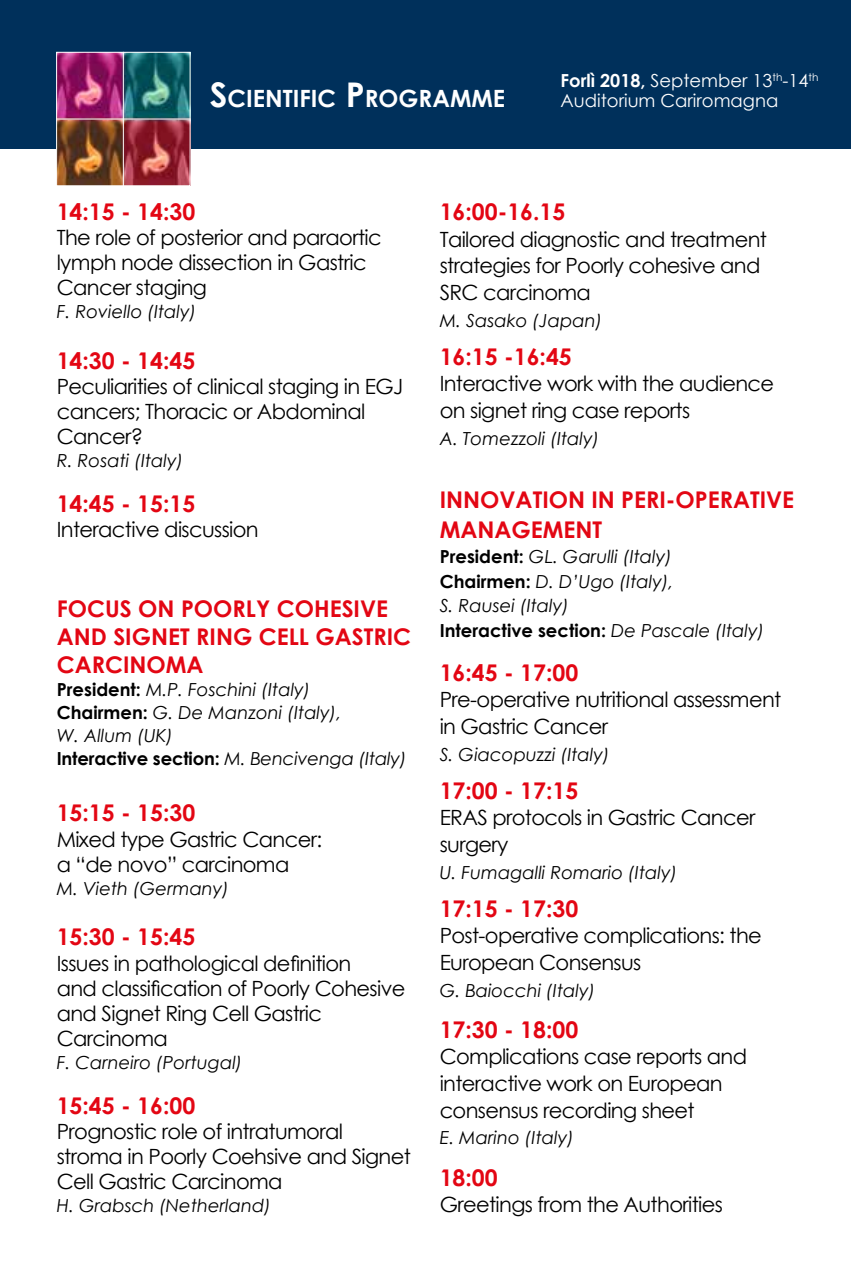
<style>
.page{position:relative;width:851px;height:1276px;background:#fff}
.page>*{position:absolute;margin:0;border:0;box-sizing:border-box;transform-origin:0 0}
.t1{font:700 23.8px "Century Gothic";color:#fff}
.t2{font:700 23px/28px "Century Gothic";color:#e30613}
.t3{font:21px/25px "Century Gothic";letter-spacing:-.03em;color:#000}
.t4{font:italic 18px/23px "Century Gothic";color:#000}
.t5{font:18px "Century Gothic";color:#fff}
.s1{font-weight:700}
.s2{font-size:34px}
.s3{font-weight:700;font-style:normal}
</style>
<div class="page">
<hr style="left:850px;top:0;width:1px;height:148px;background:#00305b">
<div style="left:0;top:0;width:850px;height:148px;background:#00305b"></div>
<img style="left:58px;top:54px;width:130px;height:130px">
<div style="left:56px;top:52px;width:134px;height:134px;border:1px solid #fff"></div>
<hr style="left:56px;top:118px;width:134px;height:1px;background:#fff">
<hr style="left:123px;top:52px;width:1px;height:134px;background:#fff">
<p class="t5" style="left:560px;top:68px;width:259px"><span class="s1">Forlì 2018,</span> September 13<sup>th</sup>-14<sup>th</sup></p>
<p class="t1" style="left:210px;top:81px;width:297px"><span class="s2">S</span>CIENTIFIC <span class="s2">P</span>ROGRAMME</p>
<p class="t5" style="left:560px;top:88px;width:219px">Auditorium Cariromagna</p>
<p class="t2" style="left:57px;top:197px;width:140px">14:15 - 14:30</p>
<p class="t3" style="left:57px;top:225px;width:326px">The role of posterior and paraortic lymph node dissection in Gastric<br>Cancer staging</p>
<p class="t4" style="left:57px;top:300px;width:141px">F. Roviello (Italy)</p>
<p class="t2" style="left:57px;top:346px;width:140px">14:30 - 14:45</p>
<p class="t3" style="left:57px;top:374px;width:348px">Peculiarities of clinical staging in EGJ cancers; Thoracic or Abdominal<br>Cancer?</p>
<p class="t4" style="left:57px;top:449px;width:128px">R. Rosati (Italy)</p>
<p class="t2" style="left:57px;top:489px;width:140px">14:45 - 15:15</p>
<p class="t3" style="left:57px;top:517px;width:203px">Interactive discussion</p>
<p class="t2" style="left:57px;top:593px;width:356px">FOCUS ON POORLY COHESIVE<br>AND SIGNET RING CELL GASTRIC<br>CARCINOMA</p>
<p class="t4" style="left:57px;top:677px;width:351px"><span class="s3">President:</span> M.P. Foschini (Italy)<br><span class="s3">Chairmen:</span> G. De Manzoni (Italy),<br>W. Allum (UK)<br><span class="s3">Interactive section:</span> M. Bencivenga (Italy)</p>
<p class="t2" style="left:57px;top:798px;width:140px">15:15 - 15:30</p>
<p class="t3" style="left:57px;top:826px;width:267px">Mixed type Gastric Cancer: a “de novo” carcinoma</p>
<p class="t4" style="left:57px;top:876px;width:174px">M. Vieth (Germany)</p>
<p class="t2" style="left:57px;top:922px;width:140px">15:30 - 15:45</p>
<p class="t3" style="left:57px;top:950px;width:350px">Issues in pathological definition<br>and classification of Poorly Cohesive and Signet Ring Cell Gastric<br>Carcinoma</p>
<p class="t4" style="left:57px;top:1050px;width:187px">F. Carneiro (Portugal)</p>
<p class="t2" style="left:57px;top:1090px;width:140px">15:45 - 16:00</p>
<p class="t3" style="left:57px;top:1118px;width:355px">Prognostic role of intratumoral stroma in Poorly Coehsive and Signet<br>Cell Gastric Carcinoma</p>
<p class="t4" style="left:57px;top:1194px;width:216px">H. Grabsch (Netherland)</p>
<p class="t2" style="left:439px;top:197px;width:127px">16:00-16.15</p>
<p class="t3" style="left:439px;top:225px;width:329px;line-height:26.6px">Tailored diagnostic and treatment strategies for Poorly cohesive and<br>SRC carcinoma</p>
<p class="t4" style="left:439px;top:308px;width:164px">M. Sasako (Japan)</p>
<p class="t2" style="left:439px;top:341px;width:134px">16:15 -16:45</p>
<p class="t3" style="left:439px;top:370px;width:336px;line-height:26.6px">Interactive work with the audience on signet ring case reports</p>
<p class="t4" style="left:439px;top:426px;width:161px">A. Tomezzoli (Italy)</p>
<p class="t2" style="left:439px;top:484px;width:356px;line-height:29.6px">INNOVATION IN PERI-OPERATIVE<br>MANAGEMENT</p>
<p class="t4" style="left:439px;top:544px;width:326px;line-height:24.6px"><span class="s3">President:</span> GL. Garulli (Italy)<br><span class="s3">Chairmen:</span> D. D’Ugo (Italy),<br>S. Rausei (Italy)<br><span class="s3">Interactive section:</span> De Pascale (Italy)</p>
<p class="t2" style="left:439px;top:657px;width:140px">16:45 - 17:00</p>
<p class="t3" style="left:439px;top:686px;width:343px;line-height:26.6px">Pre-operative nutritional assessment in Gastric Cancer</p>
<p class="t4" style="left:439px;top:742px;width:172px">S. Giacopuzzi (Italy)</p>
<p class="t2" style="left:439px;top:775px;width:140px">17:00 - 17:15</p>
<p class="t3" style="left:439px;top:804px;width:317px;line-height:26.6px">ERAS protocols in Gastric Cancer surgery</p>
<p class="t4" style="left:439px;top:860px;width:239px">U. Fumagalli Romario (Italy)</p>
<p class="t2" style="left:439px;top:893px;width:140px">17:15 - 17:30</p>
<p class="t3" style="left:439px;top:922px;width:324px;line-height:26.6px">Post-operative complications: the<br>European Consensus</p>
<p class="t4" style="left:439px;top:978px;width:157px">G. Baiocchi (Italy)</p>
<p class="t2" style="left:439px;top:1014px;width:140px">17:30 - 18:00</p>
<p class="t3" style="left:439px;top:1043px;width:309px;line-height:26.6px">Complications case reports and interactive work on European consensus recording sheet</p>
<p class="t4" style="left:439px;top:1126px;width:136px">E. Marino (Italy)</p>
<p class="t2" style="left:439px;top:1162px;width:59px">18:00</p>
<p class="t3" style="left:439px;top:1191px;width:285px">Greetings from the Authorities</p>
</div>
